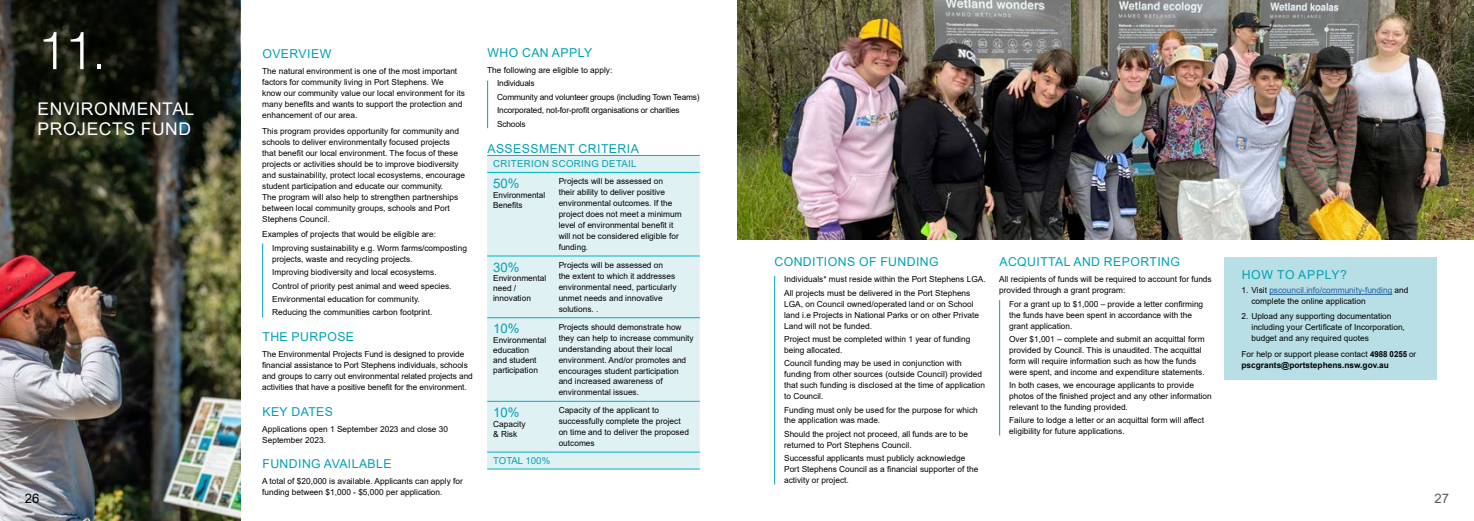
<style>
.page{position:relative;width:1474px;height:521px;background:#fff}
.page>*{position:absolute;margin:0;border:0;box-sizing:border-box;transform-origin:0 0}
.t1{font:300 52.5px "Helvetica";color:#fff}
.t2{font:17.5px/19.2px "Arial";letter-spacing:.035em;color:#fff}
.t3{font:13.12px "Arial";color:#00a1b4}
.t4{font:13.12px "Arial";color:#000}
.t5{font:13.12px "Arial";color:#58595b}
.t6{font:12.25px "Arial";letter-spacing:.035em;color:#00a1b4}
.t7{font:12.25px "Arial";letter-spacing:.055em;color:#00a1b4}
.t8{font:9.62px "Arial";letter-spacing:.035em;color:#00a1b4}
.t9{font:9.62px "Arial";color:#00a1b4}
.t10{font:8.31px/10.9px "Arial";color:#000}
.t11{font:8.31px/13.4px "Arial";letter-spacing:-.02em;color:#000}
.t12{font:700 8.31px/10.9px "Arial";color:#000;scale:.96 1}
.s1{color:#215e9e}
.s2{font-weight:400}
</style>
<div class="page">
<img style="left:0;top:0;width:241px;height:521px">
<svg style="left:0;top:0;width:240px;height:208px;background:#27291d"></svg>
<div style="left:487px;top:156px;width:212px;height:313px;background:#e0f1f3"></div>
<hr style="left:487px;top:155px;width:65px;height:1px;background:#00b2c3">
<hr style="left:552px;top:155px;width:147px;height:1px;background:#00b2c3">
<hr style="left:487px;top:172px;width:65px;height:1px;background:#00b2c3">
<hr style="left:552px;top:172px;width:147px;height:1px;background:#00b2c3">
<hr style="left:487px;top:317px;width:65px;height:1px;background:#00b2c3">
<hr style="left:552px;top:317px;width:147px;height:1px;background:#00b2c3">
<hr style="left:487px;top:401px;width:65px;height:1px;background:#00b2c3">
<hr style="left:552px;top:401px;width:147px;height:1px;background:#00b2c3">
<hr style="left:487px;top:452px;width:65px;height:1px;background:#00b2c3">
<hr style="left:552px;top:452px;width:147px;height:1px;background:#00b2c3">
<hr style="left:487px;top:469px;width:65px;height:1px;background:#00b2c3">
<hr style="left:552px;top:469px;width:147px;height:1px;background:#00b2c3">
<hr style="left:487px;top:256px;width:65px;height:1px;background:#00b2c3">
<hr style="left:552px;top:256px;width:147px;height:1px;background:#00b2c3">
<img style="left:737px;top:0;width:736px;height:240px">
<hr style="left:774px;top:276px;width:1px;height:208px;background:#00a1b4">
<hr style="left:999px;top:300px;width:1px;height:135px;background:#00a1b4">
<hr style="left:262px;top:243px;width:1px;height:74px;background:#00a1b4">
<hr style="left:487px;top:81px;width:1px;height:47px;background:#00a1b4">
<div style="left:1224px;top:257px;width:212px;height:123px;background:#b8dfe6"></div>
<hr style="left:1269px;top:294px;width:123px;height:1px;background:#215e9e">
<h1 class="t1" style="left:37px;top:18px;width:70px">11.</h1>
<h2 class="t2" style="left:38px;top:99px;width:158px">ENVIRONMENTAL<br>PROJECTS FUND</h2>
<h3 class="t4" style="left:25px;top:489px;width:16px">26</h3>
<h3 class="t6" style="left:262px;top:46px;width:70px">OVERVIEW</h3>
<p class="t10" style="left:262px;top:66px;width:204px">The natural environment is one of the most important factors for community living in Port Stephens. We know our community value our local environment for its many benefits and wants to support the protection and enhancement of our area.</p>
<p class="t10" style="left:262px;top:125px;width:204px">This program provides opportunity for community and schools to deliver environmentally focused projects that benefit our local environment. The focus of these projects or activities should be to improve biodiversity and sustainability, protect local ecosystems, encourage student participation and educate our community.<br>The program will also help to strengthen partnerships between local community groups, schools and Port Stephens Council.</p>
<p class="t10" style="left:272px;top:228px;width:196px;line-height:13.4px;text-indent:-10px">Examples of projects that would be eligible are:<br>Improving sustainability e.g. Worm farms/composting</p>
<p class="t10" style="left:272px;top:252px;width:181px;line-height:13.4px">projects, waste and recycling projects.<br>Improving biodiversity and local ecosystems.<br>Control of priority pest animal and weed species.<br>Environmental education for community.<br>Reducing the communities carbon footprint.</p>
<h3 class="t6" style="left:262px;top:328px;width:93px">THE PURPOSE</h3>
<p class="t10" style="left:262px;top:349px;width:212px">The Environmental Projects Fund is designed to provide financial assistance to Port Stephens individuals, schools and groups to carry out environmental related projects and activities that have a positive benefit for the environment.</p>
<h3 class="t6" style="left:262px;top:403px;width:72px">KEY DATES</h3>
<p class="t10" style="left:262px;top:423px;width:187px">Applications open 1 September 2023 and close 30<br>September 2023.</p>
<h3 class="t6" style="left:262px;top:456px;width:131px">FUNDING AVAILABLE</h3>
<p class="t10" style="left:262px;top:476px;width:202px">A total of $20,000 is available. Applicants can apply for funding between $1,000 - $5,000 per application.</p>
<h3 class="t6" style="left:487px;top:44px;width:106px">WHO CAN APPLY</h3>
<p class="t11" style="left:497px;top:63px;width:204px;text-indent:-10px">The following are eligible to apply:<br>Individuals<br>Community and volunteer groups (including Town Teams)<br>Incorporated, not-for-profit organisations or charities Schools</p>
<h3 class="t6" style="left:487px;top:140px;width:153px">ASSESSMENT CRITERIA</h3>
<p class="t8" style="left:493px;top:157px;width:145px">CRITERION SCORING DETAIL</p>
<h3 class="t3" style="left:493px;top:174px;width:28px">50%</h3>
<p class="t10" style="left:493px;top:190px;width:54px;line-height:10px">Environmental<br>Benefits</p>
<p class="t10" style="left:558px;top:176px;width:124px">Projects will be assessed on<br>their ability to deliver positive environmental outcomes. If the project does not meet a minimum level of environmental benefit it will not be considered eligible for funding.</p>
<h3 class="t3" style="left:493px;top:258px;width:28px">30%</h3>
<p class="t10" style="left:493px;top:273px;width:55px;line-height:10px">Environmental need / innovation</p>
<h3 class="t3" style="left:493px;top:320px;width:28px">10%</h3>
<p class="t10" style="left:493px;top:335px;width:55px;line-height:10px">Environmental education<br>and student participation</p>
<h3 class="t3" style="left:493px;top:403px;width:28px">10%</h3>
<p class="t10" style="left:493px;top:419px;width:34px;line-height:10px">Capacity &amp; Risk</p>
<p class="t9" style="left:493px;top:454px;width:59px">TOTAL 100%</p>
<p class="t10" style="left:558px;top:260px;width:119px">Projects will be assessed on the extent to which it addresses environmental need, particularly unmet needs and innovative solutions. .</p>
<p class="t10" style="left:558px;top:321px;width:136px">Projects should demonstrate how they can help to increase community understanding about their local environment. And/or promotes and encourages student participation and increased awareness of environmental issues.</p>
<p class="t10" style="left:558px;top:405px;width:132px">Capacity of the applicant to successfully complete the project on time and to deliver the proposed outcomes</p>
<h3 class="t6" style="left:774px;top:254px;width:166px">CONDITIONS OF FUNDING</h3>
<p class="t10" style="left:784px;top:273px;width:203px;line-height:13.4px">Individuals* must reside within the Port Stephens LGA.<br>All projects must be delivered in the Port Stephens</p>
<p class="t10" style="left:784px;top:298px;width:196px">LGA, on Council owned/operated land or on School land i.e Projects in National Parks or on other Private<br>Land will not be funded.</p>
<p class="t10" style="left:784px;top:333px;width:188px">Project must be completed within 1 year of funding being allocated.</p>
<p class="t10" style="left:784px;top:358px;width:202px">Council funding may be used in conjunction with funding from other sources (outside Council) provided that such funding is disclosed at the time of application to Council.</p>
<p class="t10" style="left:784px;top:404px;width:195px">Funding must only be used for the purpose for which the application was made.</p>
<p class="t10" style="left:784px;top:428px;width:185px">Should the project not proceed, all funds are to be returned to Port Stephens Council.</p>
<p class="t10" style="left:784px;top:453px;width:196px">Successful applicants must publicly acknowledge<br>Port Stephens Council as a financial supporter of the activity or project.</p>
<h3 class="t6" style="left:999px;top:254px;width:182px">ACQUITTAL AND REPORTING</h3>
<p class="t10" style="left:999px;top:274px;width:214px">All recipients of funds will be required to account for funds provided through a grant program:</p>
<p class="t10" style="left:1009px;top:298px;width:196px">For a grant up to $1,000 – provide a letter confirming the funds have been spent in accordance with the grant application.</p>
<p class="t10" style="left:1009px;top:333px;width:197px">Over $1,001 – complete and submit an acquittal form provided by Council. This is unaudited. The acquittal form will require information such as how the funds were spent, and income and expenditure statements.</p>
<p class="t10" style="left:1009px;top:380px;width:204px">In both cases, we encourage applicants to provide photos of the finished project and any other information relevant to the funding provided.</p>
<p class="t10" style="left:1009px;top:415px;width:196px">Failure to lodge a letter or an acquittal form will affect eligibility for future applications.</p>
<h3 class="t7" style="left:1241px;top:266px;width:107px">HOW TO APPLY?</h3>
<p class="t10" style="left:1251px;top:285px;width:158px;text-indent:-10px">1. Visit <span class="s1">pscouncil.info/community-funding</span> and complete the online application</p>
<p class="t10" style="left:1251px;top:310px;width:155px;text-indent:-10px">2. Upload any supporting documentation including your Certificate of Incorporation, budget and any required quotes</p>
<p class="t12" style="left:1241px;top:348px;width:183px"><span class="s2">For help or support please contact</span> 4988 0255 <span class="s2">or </span>pscgrants@portstephens.nsw.gov.au</p>
<h3 class="t5" style="left:1434px;top:489px;width:16px">27</h3>
</div>
